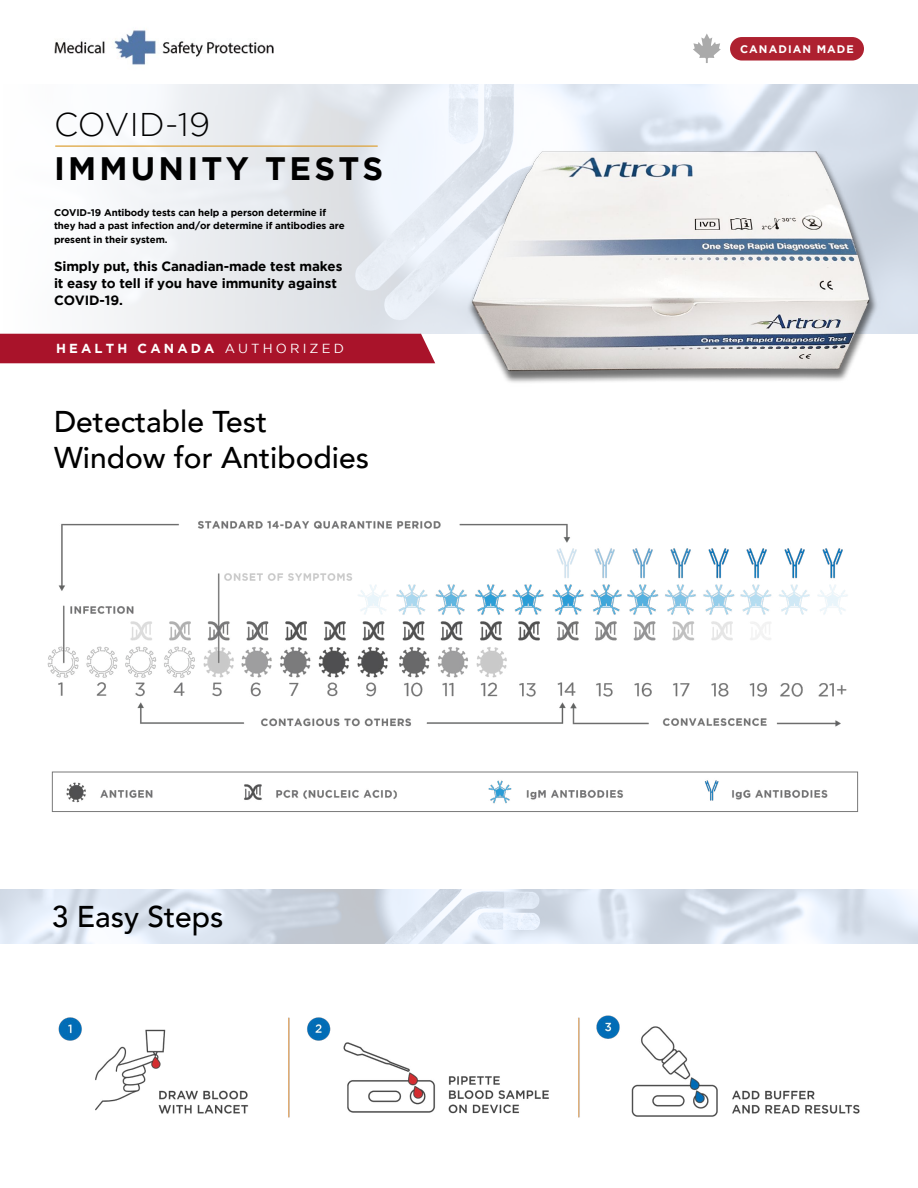
<style>
.page{position:relative;width:918px;height:1188px;background:#fff}
.page>*{position:absolute;margin:0;border:0;box-sizing:border-box;transform-origin:0 0}
.t1{font:300 32.85px "Gotham";letter-spacing:.01em;color:#000}
.t2{font:700 32.4px "Gotham";letter-spacing:.1em;color:#000}
.t3{font:500 30px/36px "Avenir";color:#000}
.t4{font:700 13.35px/17px "Gotham";letter-spacing:-.01em;color:#000}
.t5{font:700 13.05px "Gotham";letter-spacing:.24em;color:#fff}
.t6{font:700 10.95px "Gotham";letter-spacing:.1em;color:#fff}
.t7{font:700 9.75px/13.4px "Gotham";letter-spacing:-.01em;color:#000}
.s1{font-weight:400}
</style>
<div class="page">
<svg style="left:0;top:889px;width:918px;height:55px;background:#dae2ed"></svg>
<div style="left:730px;top:37px;width:134px;height:24px;background:#ae2130;border-radius:12px"></div>
<img style="left:47px;top:520px;width:801px;height:207px">
<img style="left:51px;top:771px;width:808px;height:41px">
<div style="left:52px;top:772px;width:806px;height:40px;border:1px solid #797979"></div>
<img style="left:58px;top:1015px;width:802px;height:103px">
<img style="left:54px;top:30px;width:220px;height:35px">
<svg style="left:0;top:84px;width:918px;height:250px"></svg>
<hr style="left:55px;top:146px;width:323px;height:1px;background:#dca034">
<svg style="left:693px;top:33px;width:28px;height:30px"></svg>
<div style="left:0;top:334px;width:423px;height:29px;background:#a9132a"></div>
<img style="left:423px;top:138px;width:491px;height:245px">
<h1 class="t1" style="left:54px;top:107px;width:158px">COVID-19</h1>
<h2 class="t2" style="left:54px;top:150px;width:331px">IMMUNITY TESTS</h2>
<p class="t7" style="left:54px;top:206px;width:292px">COVID-19 Antibody tests can help a person determine if they had a past infection and/or determine if antibodies are present in their system.</p>
<h3 class="t4" style="left:54px;top:257px;width:290px">Simply put, this Canadian-made test makes it easy to tell if you have immunity against<br>COVID-19.</h3>
<h3 class="t5" style="left:56px;top:341px;width:289px">HEALTH CANADA <span class="s1">AUTHORIZED</span></h3>
<h3 class="t3" style="left:54px;top:402px;width:317px">Detectable Test<br>Window for Antibodies</h3>
<h3 class="t3" style="left:52px;top:897px;width:173px">3 Easy Steps</h3>
<p class="t6" style="left:740px;top:43px;width:115px">CANADIAN MADE</p>
</div>
